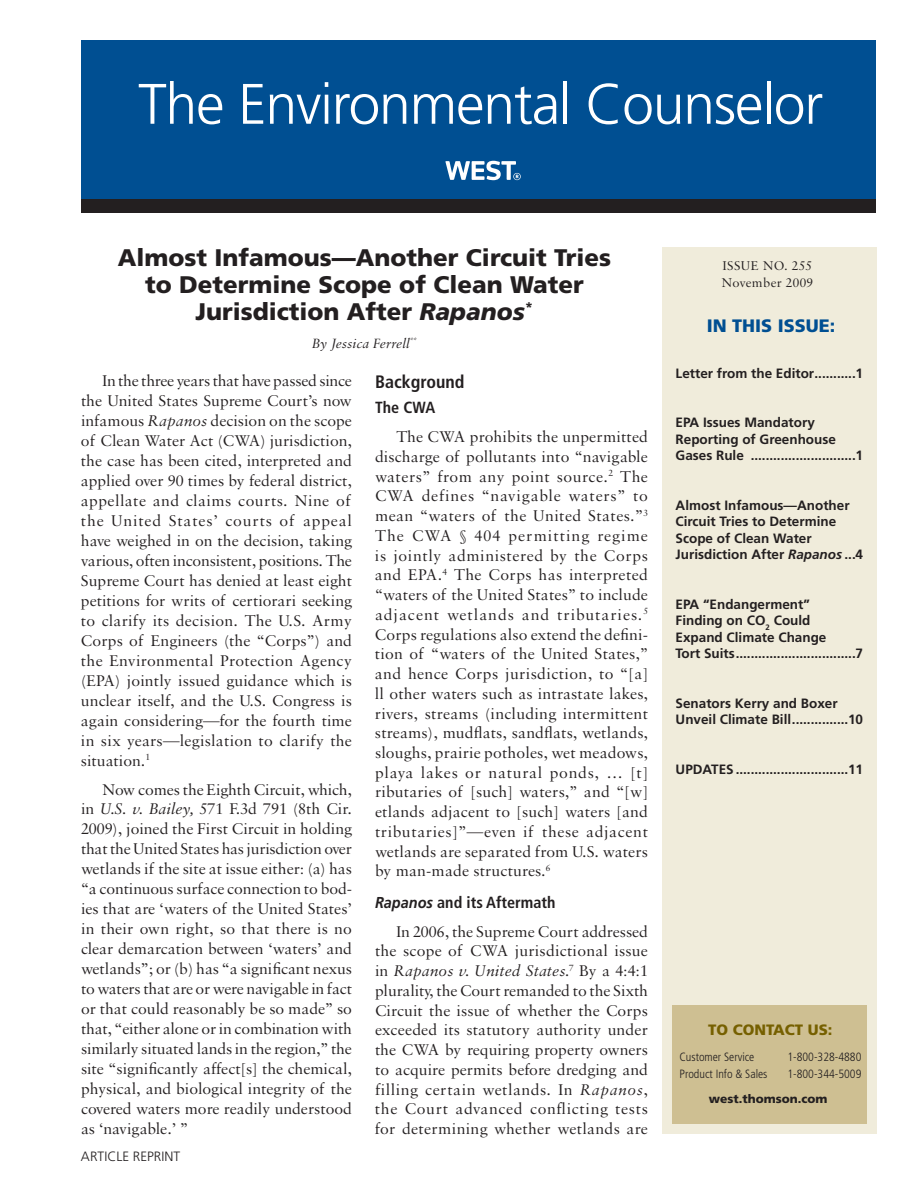
<style>
.page{position:relative;width:918px;height:1188px;background:#fff}
.page>*{position:absolute;margin:0;border:0;box-sizing:border-box;transform-origin:0 0}
.t1{font:300 57px "Frutiger";letter-spacing:-.02em;color:#fff}
.t2{font:900 24px/27px "Frutiger";color:#231f20;text-align:center}
.t3{font:900 18px "Frutiger";color:#004f92}
.t4{font:700 condensed 18px "Frutiger";color:#231f20}
.t5{font:16.5px/20px "Sabon";letter-spacing:.01em;color:#231f20;text-align:justify}
.t6{font:700 condensed 16.2px "Frutiger";color:#231f20}
.t7{font:900 15px "Frutiger";color:#766000}
.t8{font:italic 14.25px "Sabon";color:#231f20}
.t9{font:700 13.5px/16.5px "Frutiger";color:#231f20}
.t10{font:13.5px/16.5px "Sabon";letter-spacing:.03em;color:#231f20}
.t11{font:300 13.5px "Frutiger";color:#231f20}
.t12{font:300 condensed 12px "Frutiger";color:#231f20}
.t13{font:900 12px "Frutiger";color:#231f20}
.s1{font-style:italic}
.s2{font-style:italic;font-stretch:normal;font-size:15.75px}
</style>
<div class="page">
<div style="left:81px;top:40px;width:795px;height:172px;background:#004f92"></div>
<div style="left:81px;top:199px;width:795px;height:14px;background:#231f20"></div>
<div style="left:662px;top:247px;width:215px;height:887px;background:#f0ecdb"></div>
<div style="left:672px;top:1005px;width:195px;height:119px;background:#cebf92"></div>
<svg style="left:445px;top:161px;width:76px;height:19px"></svg>
<h1 class="t1" style="left:138px;top:81px;width:687px">The Environmental Counselor</h1>
<h2 class="t2" style="left:118px;top:246px;width:495px">Almost Infamous—Another Circuit Tries to Determine Scope of Clean Water<br>Jurisdiction After <span class="s1">Rapanos</span><sup>*</sup></h2>
<p class="t8" style="left:312px;top:337px;width:107px">By Jessica Ferrell<sup>**</sup></p>
<p class="t5" style="left:81px;top:372px;width:273px;text-indent:21px">In the three years that have passed since the United States Supreme Court’s now infamous <span class="s1">Rapanos</span> decision on the scope of Clean Water Act (CWA) jurisdiction, the case has been cited, interpreted and applied over 90 times by federal district, appellate and claims courts. Nine of the United States’ courts of appeal have weighed in on the decision, taking various, often inconsistent, positions. The Supreme Court has denied at least eight petitions for writs of certiorari seeking to clarify its decision. The U.S. Army Corps of Engineers (the “Corps”) and the Environmental Protection Agency (EPA) jointly issued guidance which is unclear itself, and the U.S. Congress is again considering—for the fourth time in six years—legislation to clarify the situation.<sup>1</sup></p>
<p class="t5" style="left:81px;top:780px;width:273px;text-indent:21px">Now comes the Eighth Circuit, which, in <span class="s1">U.S. v. Bailey,</span> 571 F.3d 791 (8th Cir.<br>2009), joined the First Circuit in holding that the United States has jurisdiction over wetlands if the site at issue either: (a) has “a continuous surface connection to bod&shy;ies that are ‘waters of the United States’ in their own right, so that there is no clear demarcation between ‘waters’ and wetlands”; or (b) has “a significant nexus to waters that are or were navigable in fact or that could reasonably be so made” so that, “either alone or in combination with similarly situated lands in the region,” the site “significantly affect[s] the chemical, physical, and biological integrity of the covered waters more readily understood as ‘navigable.’ ”</p>
<p class="t4" style="left:375px;top:374px;width:91px">Background</p>
<p class="t6" style="left:375px;top:401px;width:62px">The CWA</p>
<p class="t5" style="left:375px;top:428px;width:275px;text-indent:21px">The CWA prohibits the unpermitted discharge of pollutants into “navigable waters” from any point source.<sup>2</sup> The CWA defines “navigable waters” to mean “waters of the United States.”<sup>3<br></sup>The CWA § 404 permitting regime is jointly administered by the Corps and EPA.<sup>4</sup> The Corps has interpreted “waters of the United States” to include adjacent wetlands and tributaries.<sup>5<br></sup>Corps regulations also extend the defini&shy;tion of “waters of the United States,” and hence Corps jurisdiction, to “[a] ll other waters such as intrastate lakes, rivers, streams (including intermittent streams), mudflats, sandflats, wetlands, sloughs, prairie potholes, wet meadows, playa lakes or natural ponds, … [t] ributaries of [such] waters,” and “[w] etlands adjacent to [such] waters [and tributaries]”—even if these adjacent wetlands are separated from U.S. waters by man-made structures.<sup>6</sup></p>
<p class="t6" style="left:375px;top:896px;width:182px"><span class="s2">Rapanos</span> and its Aftermath</p>
<p class="t5" style="left:375px;top:922px;width:275px;text-indent:21px">In 2006, the Supreme Court addressed the scope of CWA jurisdictional issue in <span class="s1">Rapanos v. United States.</span><sup>7</sup> By a 4:4:1 plurality, the Court remanded to the Sixth Circuit the issue of whether the Corps exceeded its statutory authority under the CWA by requiring property owners to acquire permits before dredging and filling certain wetlands. In <span class="s1">Rapanos</span>, the Court advanced conflicting tests for determining whether wetlands are</p>
<p class="t11" style="left:81px;top:1150px;width:101px">ARTICLE REPRINT</p>
<p class="t10" style="left:721px;top:259px;width:93px">ISSUE NO. 255<br>November 2009</p>
<p class="t3" style="left:707px;top:319px;width:130px">IN THIS ISSUE:</p>
<p class="t9" style="left:676px;top:366px;width:189px">Letter from the Editor ...........1</p>
<p class="t9" style="left:676px;top:415px;width:189px">EPA Issues Mandatory<br>Reporting of Greenhouse<br>Gases Rule ............................1</p>
<p class="t9" style="left:676px;top:498px;width:189px">Almost Infamous—Another<br>Circuit Tries to Determine<br>Scope of Clean Water<br>Jurisdiction After <span class="s1">Rapanos</span> ...4</p>
<p class="t9" style="left:676px;top:597px;width:189px">EPA “Endangerment”<br>Finding on CO<sub>2</sub> Could<br>Expand Climate Change<br>Tort Suits ................................7</p>
<p class="t9" style="left:676px;top:696px;width:189px">Senators Kerry and Boxer<br>Unveil Climate Bill ...............10</p>
<p class="t9" style="left:676px;top:762px;width:189px">UPDATES ..............................11</p>
<p class="t7" style="left:708px;top:1024px;width:126px">TO CONTACT US:</p>
<p class="t12" style="left:680px;top:1052px;width:76px">Customer Service</p>
<p class="t12" style="left:788px;top:1052px;width:76px">1-800-328-4880</p>
<p class="t12" style="left:680px;top:1069px;width:89px">Product Info &amp; Sales</p>
<p class="t12" style="left:788px;top:1069px;width:76px">1-800-344-5009</p>
<p class="t13" style="left:709px;top:1094px;width:120px">west.thomson.com</p>
</div>
